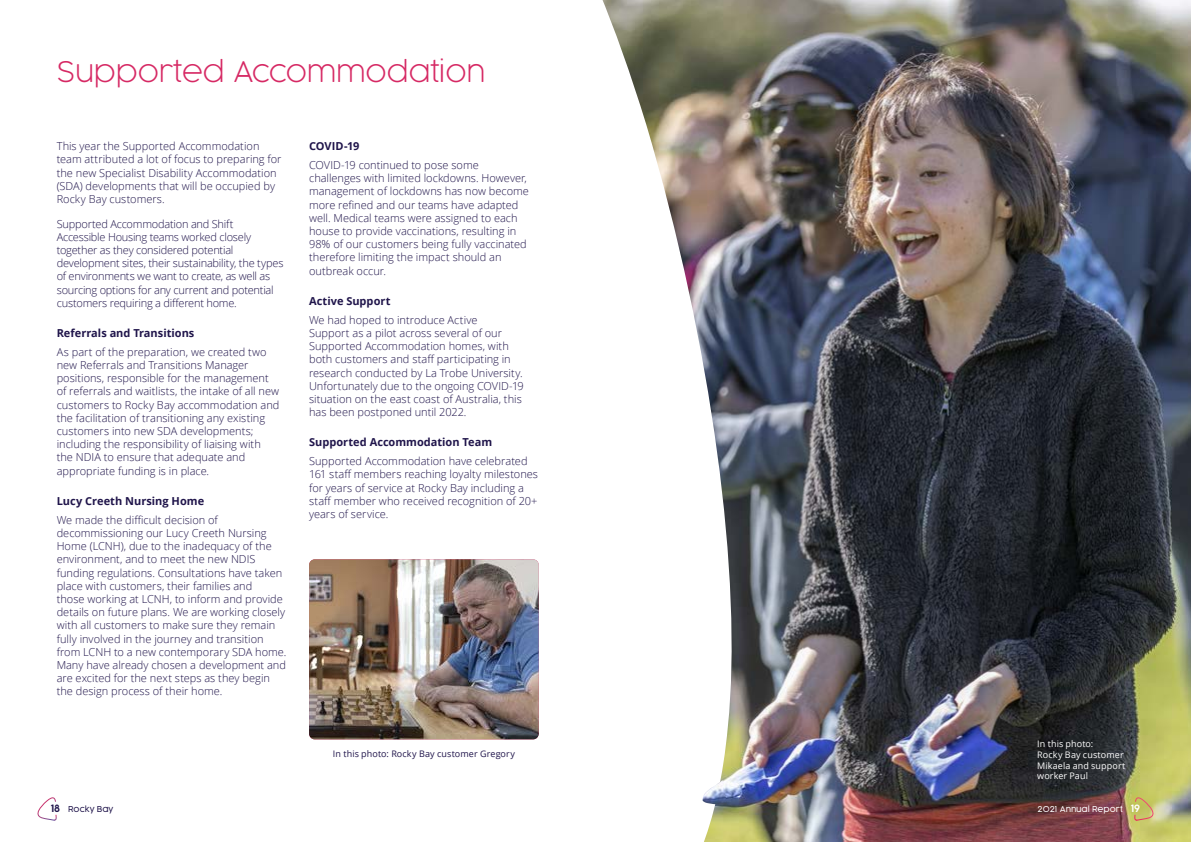
<style>
.page{position:relative;width:1191px;height:842px;background:#fff}
.page>*{position:absolute;margin:0;border:0;box-sizing:border-box;transform-origin:0 0}
.t1{font:200 28px "Cocogoose Pro";color:#d62964}
.t2{font:300 11px/13.2px "Open Sans";color:#20154b}
.t3{font:300 11px/13.2px "Open Sans";letter-spacing:-.02em;color:#20154b}
.t4{font:700 11px "Open Sans";color:#20154b}
.t5{font:9px/10.8px "Open Sans";letter-spacing:.01em;color:#fff}
.t6{font:9px "Open Sans";letter-spacing:.01em;color:#20154b}
.t7{font:300 8px "Cocogoose Pro";color:#fff}
.t8{font:300 8px "Cocogoose Pro";color:#20154b}
.s1{font-size:10px}
</style>
<div class="page">
<img style="left:743px;top:0;width:448px;height:842px">
<svg style="left:313px;top:0;width:430px;height:842px"></svg>
<img style="left:702px;top:780px;width:25px;height:25px">
<svg style="left:1133px;top:797px;width:21px;height:24px"></svg>
<svg style="left:37px;top:797px;width:20px;height:24px"></svg>
<img style="left:309px;top:559px;width:230px;height:180px">
<h1 class="t1" style="left:57px;top:53px;width:430px">Supported Accommodation</h1>
<p class="t2" style="left:57px;top:139px;width:226px">This year the Supported Accommodation team attributed a lot of focus to preparing for the new Specialist Disability Accommodation (SDA) developments that will be occupied by Rocky Bay customers.</p>
<p class="t3" style="left:57px;top:217px;width:228px">Supported Accommodation and Shift Accessible Housing teams worked closely together as they considered potential development sites, their sustainability, the types of environments we want to create, as well as sourcing options for any current and potential customers requiring a different home.</p>
<p class="t4" style="left:57px;top:325px;width:139px">Referrals and Transitions</p>
<p class="t2" style="left:57px;top:345px;width:224px">As part of the preparation, we created two new Referrals and Transitions Manager positions, responsible for the management of referrals and waitlists, the intake of all new customers to Rocky Bay accommodation and the facilitation of transitioning any existing customers into new SDA developments; including the responsibility of liaising with the NDIA to ensure that adequate and appropriate funding is in place.</p>
<p class="t4" style="left:57px;top:493px;width:149px">Lucy Creeth Nursing Home</p>
<p class="t2" style="left:57px;top:513px;width:231px">We made the difficult decision of decommissioning our Lucy Creeth Nursing Home (LCNH), due to the inadequacy of the environment, and to meet the new NDIS funding regulations. Consultations have taken place with customers, their families and<br>those working at LCNH, to inform and provide details on future plans. We are working closely with all customers to make sure they remain fully involved in the journey and transition from LCNH to a new contemporary SDA home.<br>Many have already chosen a development and are excited for the next steps as they begin the design process of their home.</p>
<p class="t4" style="left:309px;top:138px;width:52px">COVID-19</p>
<p class="t2" style="left:309px;top:158px;width:221px">COVID-19 continued to pose some challenges with limited lockdowns. However, management of lockdowns has now become more refined and our teams have adapted well. Medical teams were assigned to each house to provide vaccinations, resulting in 98% of our customers being fully vaccinated therefore limiting the impact should an outbreak occur.</p>
<p class="t4" style="left:309px;top:293px;width:83px">Active Support</p>
<p class="t2" style="left:309px;top:313px;width:216px">We had hoped to introduce Active<br>Support as a pilot across several of our Supported Accommodation homes, with both customers and staff participating in research conducted by La Trobe University.<br>Unfortunately due to the ongoing COVID-19 situation on the east coast of Australia, this has been postponed until 2022.</p>
<p class="t4" style="left:309px;top:435px;width:184px">Supported Accommodation Team</p>
<p class="t2" style="left:309px;top:454px;width:230px">Supported Accommodation have celebrated 161 staff members reaching loyalty milestones for years of service at Rocky Bay including a staff member who received recognition of 20+ years of service.</p>
<p class="t6" style="left:333px;top:747px;width:183px">In this photo: Rocky Bay customer Gregory</p>
<p class="t5" style="left:1037px;top:738px;width:90px">In this photo:<br>Rocky Bay customer<br>Mikaela and support worker Paul</p>
<p class="t8" style="left:51px;top:803px;width:64px"><span class="s1">18</span> Rocky Bay</p>
<p class="t7" style="left:1037px;top:803px;width:104px">2021 Annual Report <span class="s1">19</span></p>
</div>
